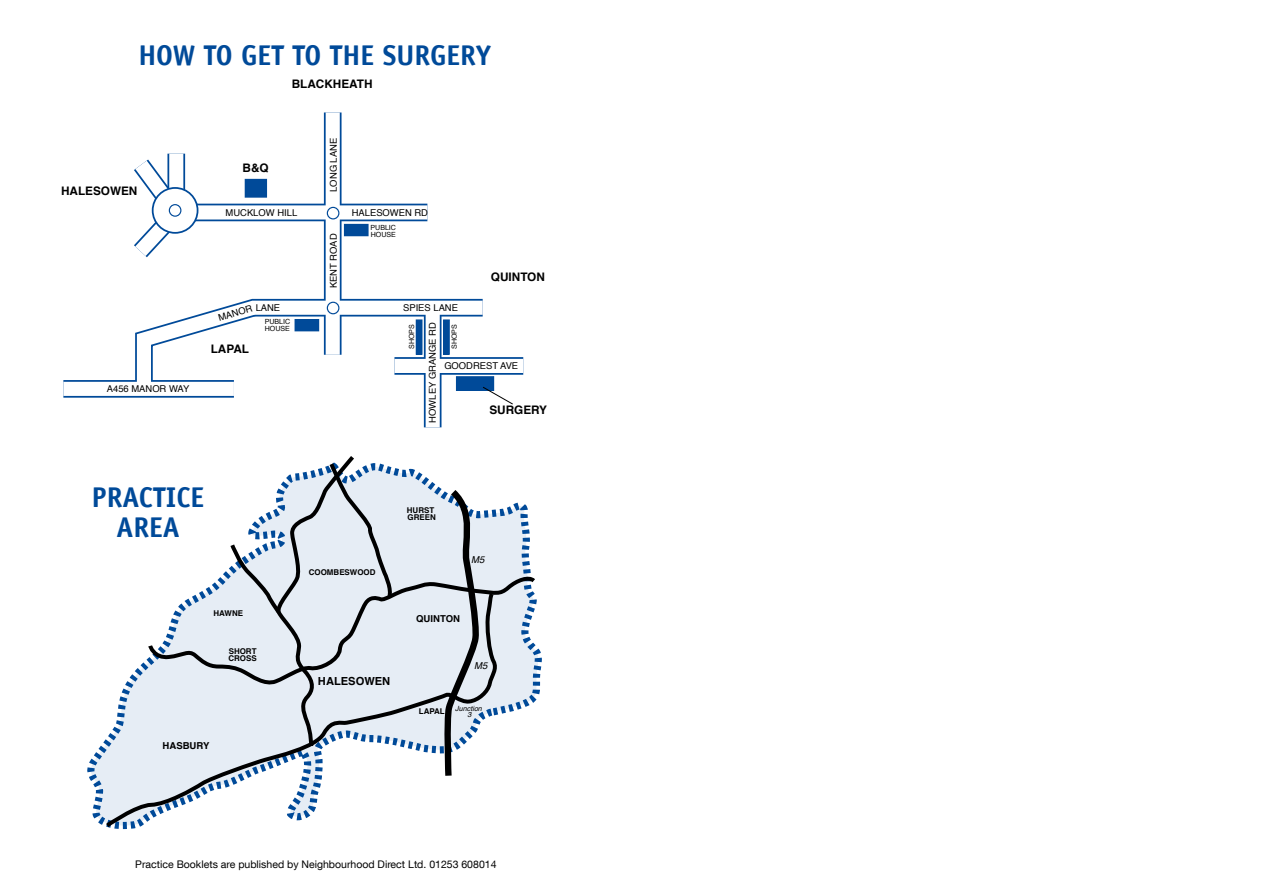
<style>
.page{position:relative;width:1263px;height:893px;background:#fff}
.page>*{position:absolute;margin:0;border:0;box-sizing:border-box;transform-origin:0 0}
.t1{font:700 28.5px/30px "Officina Sans";color:#004a99;text-align:center}
.t2{font:700 11.7px "Helvetica";color:#000}
.t3{font:700 11.1px "Helvetica";color:#000}
.t4{font:10.5px "Helvetica Neue LT Com";color:#000}
.t5{font:700 9.6px "Helvetica";color:#000}
.t6{font:italic 9.6px "Helvetica";color:#000}
.t7{font:9.45px "Helvetica";color:#000}
.t8{font:700 7.95px/7.2px "Helvetica";color:#000}
.t9{font:italic 7.2px/6.3px "Helvetica";color:#000;text-align:center}
.t10{font:7.05px/7.4px "Helvetica";color:#000}
</style>
<div class="page">
<svg style="left:63px;top:380px;width:63px;height:18px"></svg>
<svg style="left:324px;top:112px;width:18px;height:178px"></svg>
<div style="left:424px;top:308px;width:17px;height:119px;background:#5c8bbd"></div>
<div style="left:63px;top:382px;width:171px;height:14px;background:#fff"></div>
<div style="left:326px;top:112px;width:14px;height:243px;background:#fff"></div>
<div style="left:426px;top:308px;width:14px;height:119px;background:#fff"></div>
<svg style="left:134px;top:136px;width:294px;height:140px"></svg>
<div style="left:153px;top:188px;width:45px;height:45px;background:#fff;border-radius:50%"></div>
<div style="left:152px;top:187px;width:46px;height:47px;border:2px solid #004a99;border-radius:50%"></div>
<div style="left:169px;top:204px;width:12px;height:13px;border:1px solid #004a99;border-radius:50%"></div>
<div style="left:327px;top:207px;width:12px;height:12px;background:#fff;border-radius:50%"></div>
<div style="left:327px;top:207px;width:12px;height:12px;border:1px solid #004a99;border-radius:50%"></div>
<div style="left:245px;top:179px;width:21px;height:18px;background:#004a99"></div>
<div style="left:245px;top:179px;width:22px;height:19px;border:1px solid #004a99"></div>
<div style="left:344px;top:224px;width:24px;height:12px;background:#004a99"></div>
<svg style="left:126px;top:290px;width:387px;height:116px"></svg>
<svg style="left:87px;top:649px;width:455px;height:181px"></svg>
<svg style="left:207px;top:456px;width:332px;height:326px"></svg>
<svg style="left:103px;top:588px;width:395px;height:241px"></svg>
<h1 class="t1" style="left:138px;top:40px;width:354px">HOW TO GET TO THE SURGERY</h1>
<p class="t2" style="left:61px;top:182px;width:78px">HALESOWEN</p>
<p class="t7" style="left:107px;top:382px;width:84px">A456 MANOR WAY</p>
<p class="t2" style="left:243px;top:158px;width:28px">B&amp;Q</p>
<p class="t2" style="left:292px;top:74px;width:82px">BLACKHEATH</p>
<p class="t7" style="left:326px;top:192px;width:55px;rotate:-90deg">LONG LANE</p>
<p class="t7" style="left:226px;top:206px;width:73px">MUCKLOW HILL</p>
<p class="t7" style="left:352px;top:206px;width:78px">HALESOWEN RD</p>
<p class="t7" style="left:326px;top:288px;width:56px;rotate:-90deg">KENT ROAD</p>
<p class="t10" style="left:371px;top:224px;width:27px">PUBLIC<br>HOUSE</p>
<p class="t2" style="left:491px;top:267px;width:56px">QUINTON</p>
<p class="t7" style="left:216px;top:311px;width:37px;rotate:-16deg">MANOR</p>
<p class="t7" style="left:256px;top:301px;width:26px">LANE</p>
<p class="t7" style="left:403px;top:301px;width:56px">SPIES LANE</p>
<p class="t10" style="left:265px;top:318px;width:27px">PUBLIC<br>HOUSE</p>
<p class="t7" style="left:425px;top:423px;width:102px;rotate:-90deg">HOWLEY GRANGE RD</p>
<p class="t10" style="left:408px;top:349px;width:26px;rotate:-90deg">SHOPS</p>
<p class="t10" style="left:451px;top:349px;width:26px;rotate:-90deg">SHOPS</p>
<p class="t2" style="left:211px;top:339px;width:40px">LAPAL</p>
<p class="t7" style="left:444px;top:359px;width:75px">GOODREST AVE</p>
<p class="t2" style="left:489px;top:400px;width:59px">SURGERY</p>
<h1 class="t1" style="left:92px;top:482px;width:114px">PRACTICE<br>AREA</h1>
<p class="t8" style="left:213px;top:610px;width:31px">HAWNE</p>
<p class="t8" style="left:228px;top:647px;width:30px">SHORT<br>CROSS</p>
<p class="t8" style="left:309px;top:569px;width:68px">COOMBESWOOD</p>
<p class="t3" style="left:318px;top:673px;width:74px">HALESOWEN</p>
<p class="t8" style="left:407px;top:507px;width:30px">HURST<br>GREEN</p>
<p class="t6" style="left:471px;top:552px;width:15px">M5</p>
<p class="t5" style="left:416px;top:611px;width:45px">QUINTON</p>
<p class="t6" style="left:474px;top:658px;width:15px">M5</p>
<p class="t8" style="left:419px;top:707px;width:27px">LAPAL</p>
<p class="t9" style="left:455px;top:705px;width:28px">Junction<br>3</p>
<p class="t5" style="left:163px;top:737px;width:48px">HASBURY</p>
<p class="t4" style="left:135px;top:858px;width:363px">Practice Booklets are published by Neighbourhood Direct Ltd. 01253 608014</p>
</div>
